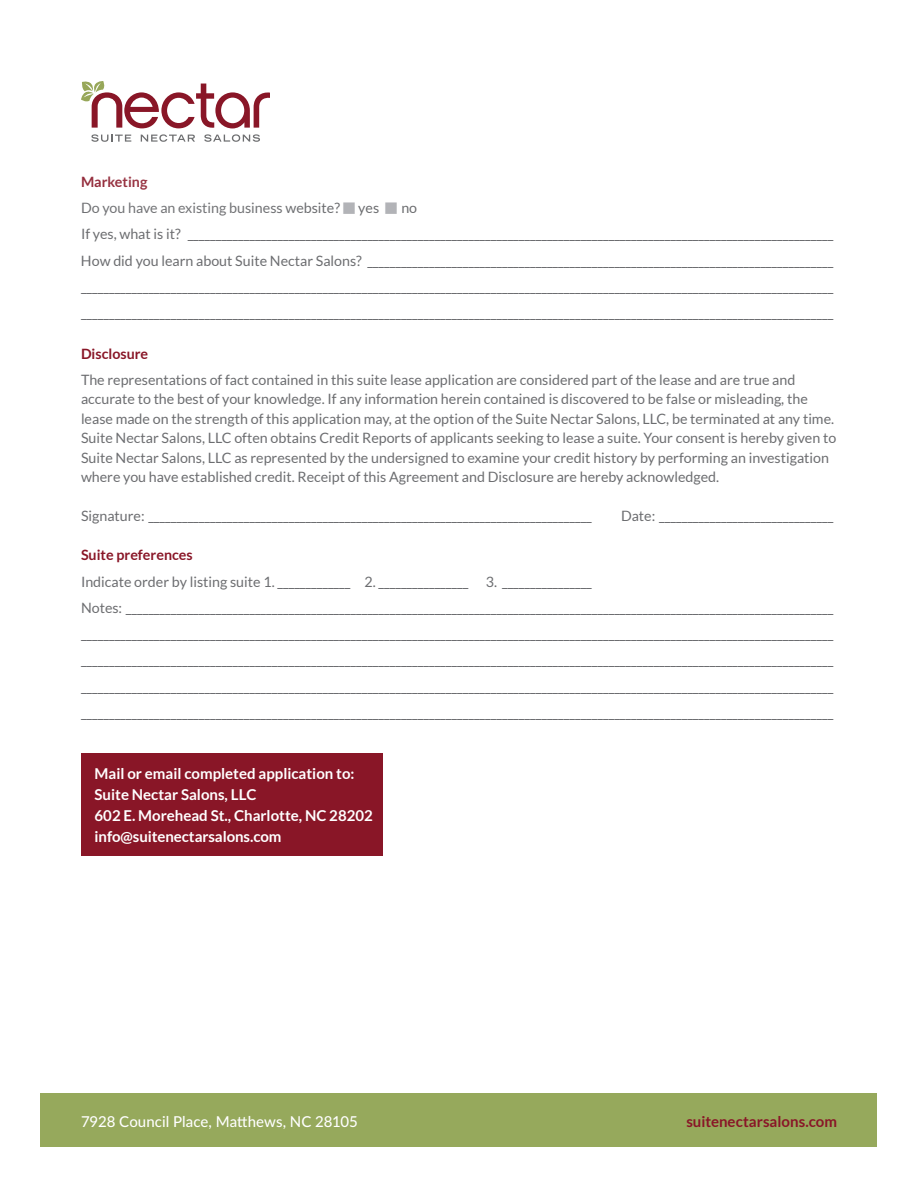
<style>
.page{position:relative;width:918px;height:1188px;background:#fff}
.page>*{position:absolute;margin:0;border:0;box-sizing:border-box;transform-origin:0 0}
.t1{font:700 15px/21px "Lato";color:#fff}
.t2{font:500 15px "Lato";color:#fff}
.t3{font:700 15px "Lato";color:#891627}
.t4{font:14.25px/26.2px "Lato";color:#6c6d70}
.t5{font:700 14.25px "Lato";color:#891627}
.s1{font-weight:700;color:#891627}
.s2{font-family:"Universal Newswith Comm Pi";color:#b2b3b7}
</style>
<div class="page">
<div style="left:40px;top:1094px;width:838px;height:54px;background:#96a95c"></div>
<div style="left:81px;top:753px;width:302px;height:102px;background:#891627"></div>
<svg style="left:81px;top:81px;width:189px;height:61px"></svg>
<p class="t4" style="left:81px;top:169px;width:754px"><span class="s1">Marketing<br></span>Do you have an existing business website? <span class="s2">m</span> yes <span class="s2">m</span> no<br>If yes, what is it? ___________________________________________________________________________________________________________________ How did you learn about Suite Nectar Salons? ___________________________________________________________________________________ ______________________________________________________________________________________________________________________________________ ______________________________________________________________________________________________________________________________________</p>
<p class="t5" style="left:81px;top:345px;width:69px">Disclosure</p>
<p class="t4" style="left:81px;top:370px;width:757px;line-height:19.5px">The representations of fact contained in this suite lease application are considered part of the lease and are true and accurate to the best of your knowledge. If any information herein contained is discovered to be false or misleading, the lease made on the strength of this application may, at the option of the Suite Nectar Salons, LLC, be terminated at any time.<br>Suite Nectar Salons, LLC often obtains Credit Reports of applicants seeking to lease a suite. Your consent is hereby given to Suite Nectar Salons, LLC as represented by the undersigned to examine your credit history by performing an investigation where you have established credit. Receipt of this Agreement and Disclosure are hereby acknowledged.</p>
<p class="t4" style="left:81px;top:503px;width:512px">Signature: _______________________________________________________________________________</p>
<p class="t4" style="left:621px;top:503px;width:214px">Date: _______________________________</p>
<p class="t5" style="left:81px;top:547px;width:113px">Suite preferences</p>
<p class="t4" style="left:81px;top:568px;width:754px">Indicate order by listing suite 1. _____________ 2. ________________ 3. ________________<br>Notes: ______________________________________________________________________________________________________________________________ ______________________________________________________________________________________________________________________________________ ______________________________________________________________________________________________________________________________________ ______________________________________________________________________________________________________________________________________ ______________________________________________________________________________________________________________________________________</p>
<p class="t1" style="left:95px;top:762px;width:280px">Mail or email completed application to:<br>Suite Nectar Salons, LLC<br>602 E. Morehead St., Charlotte, NC 28202 info@suitenectarsalons.com</p>
<p class="t2" style="left:81px;top:1111px;width:278px">7928 Council Place, Matthews, NC 28105</p>
<p class="t3" style="left:686px;top:1113px;width:152px">suitenectarsalons.com</p>
</div>
